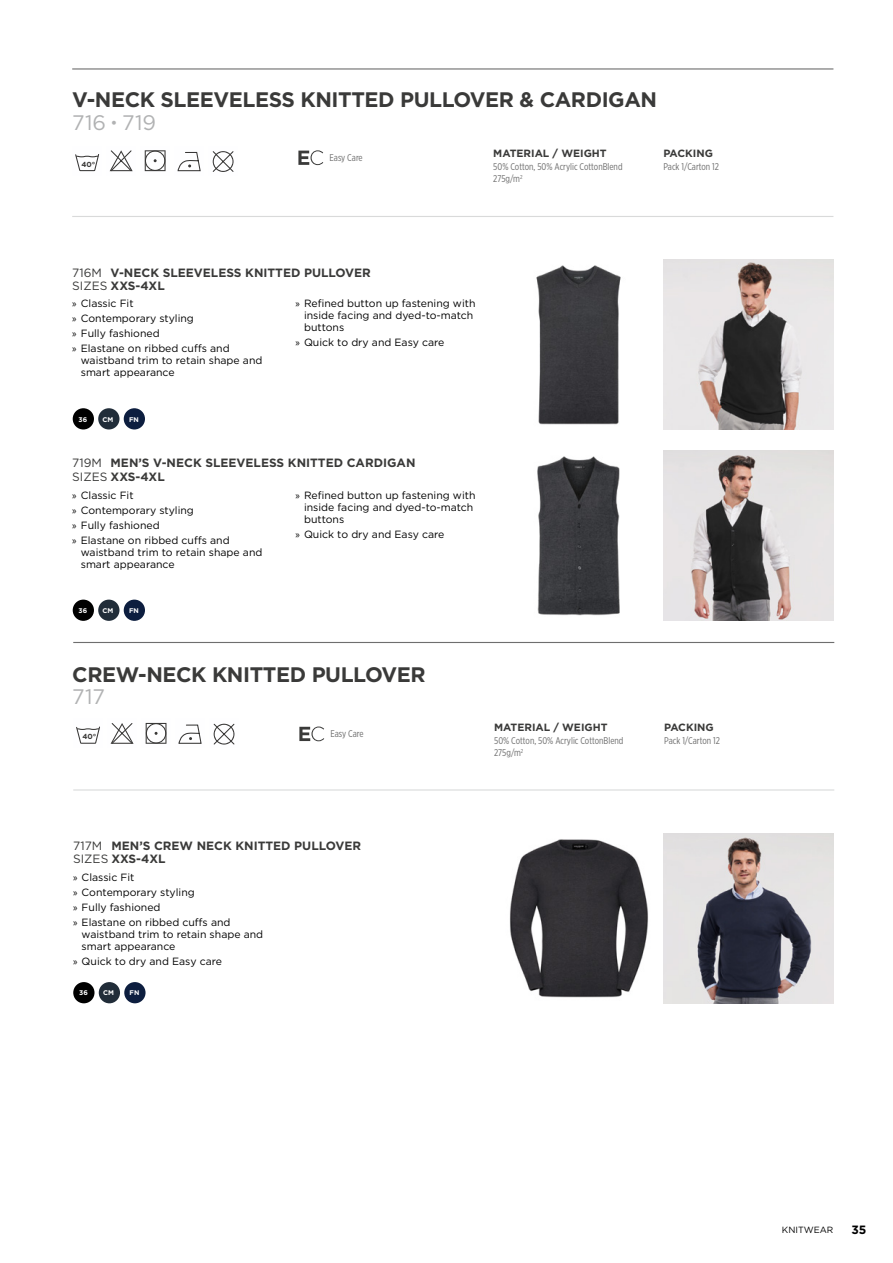
<style>
.page{position:relative;width:893px;height:1263px;background:#fff}
.page>*{position:absolute;margin:0;border:0;box-sizing:border-box;transform-origin:0 0}
.t1{font:700 21px/22.5px "Gotham";letter-spacing:-.02em;color:#3a3a39}
.t2{font:21px "Gotham";color:#b1b2b3}
.t3{font:700 12px/13.5px "Gotham";color:#3a3a39}
.t4{font:700 12px "Gotham";color:#000}
.t5{font:10.5px/15px "Gotham";color:#000}
.t6{font:700 10.5px "Gotham";color:#3a3a39}
.t7{font:9.75px/11.7px "Gotham X Narrow";color:#6e6e6e}
.t8{font:9px "Gotham";color:#000}
.t9{font:700 7.35px "Gotham";color:#383736}
.t10{font:700 6.75px "Gotham";color:#fff}
.s1{font-weight:400;color:#b1b2b3}
.s2{font-weight:400;font-size:15px;color:#b1b2b3}
.s3{font-weight:400}
.s4{font-family:"Myriad Pro"}
</style>
<div class="page">
<div style="left:73px;top:982px;width:22px;height:21px;background:#000;border-radius:50%"></div>
<div style="left:124px;top:982px;width:22px;height:21px;background:#0d1e3f;border-radius:50%"></div>
<div style="left:99px;top:982px;width:21px;height:21px;background:#212d39;border-radius:50%"></div>
<div style="left:73px;top:600px;width:21px;height:21px;background:#000;border-radius:50%"></div>
<div style="left:124px;top:600px;width:21px;height:21px;background:#0d1e3f;border-radius:50%"></div>
<div style="left:98px;top:600px;width:21px;height:21px;background:#212d39;border-radius:50%"></div>
<div style="left:73px;top:408px;width:21px;height:21px;background:#000;border-radius:50%"></div>
<div style="left:124px;top:408px;width:21px;height:21px;background:#0d1e3f;border-radius:50%"></div>
<div style="left:98px;top:408px;width:21px;height:21px;background:#212d39;border-radius:50%"></div>
<hr style="left:72px;top:68px;width:761px;height:2px;background:#6e6e6e">
<hr style="left:72px;top:216px;width:761px;height:1px;background:#d9dada">
<hr style="left:73px;top:642px;width:761px;height:1px;background:#6e6e6e">
<hr style="left:73px;top:789px;width:761px;height:1px;background:#d9dada">
<svg style="left:76px;top:726px;width:24px;height:18px"></svg>
<svg style="left:213px;top:723px;width:22px;height:22px"></svg>
<svg style="left:111px;top:723px;width:23px;height:21px"></svg>
<svg style="left:178px;top:724px;width:24px;height:20px"></svg>
<svg style="left:145px;top:722px;width:22px;height:22px"></svg>
<svg style="left:146px;top:723px;width:20px;height:21px"></svg>
<div style="left:146px;top:723px;width:20px;height:20px;border:1px solid #383736;border-radius:50%"></div>
<svg style="left:75px;top:154px;width:25px;height:18px"></svg>
<svg style="left:212px;top:151px;width:22px;height:21px"></svg>
<svg style="left:110px;top:150px;width:23px;height:22px"></svg>
<svg style="left:177px;top:151px;width:24px;height:21px"></svg>
<svg style="left:145px;top:150px;width:21px;height:21px"></svg>
<div style="left:145px;top:151px;width:20px;height:20px;border:1px solid #383736;border-radius:50%"></div>
<svg style="left:298px;top:150px;width:25px;height:15px"></svg>
<svg style="left:299px;top:726px;width:25px;height:15px"></svg>
<img style="left:509px;top:833px;width:324px;height:170px">
<img style="left:536px;top:259px;width:297px;height:170px">
<img style="left:537px;top:451px;width:296px;height:170px">
<h1 class="t1" style="left:72px;top:88px;width:586px">V-NECK SLEEVELESS KNITTED PULLOVER &amp; CARDIGAN<br><span class="s1">716</span> <span class="s2">•</span> <span class="s1">719</span></h1>
<p class="t6" style="left:493px;top:147px;width:115px">MATERIAL / WEIGHT</p>
<p class="t7" style="left:493px;top:161px;width:131px">50% Cotton, 50% Acrylic CottonBlend<br>275g/m<sup>2</sup></p>
<p class="t7" style="left:330px;top:152px;width:35px">Easy Care</p>
<p class="t9" style="left:81px;top:159px;width:15px">40°</p>
<p class="t6" style="left:663px;top:147px;width:51px">PACKING</p>
<p class="t7" style="left:663px;top:161px;width:57px">Pack 1/Carton 12</p>
<p class="t3" style="left:72px;top:265px;width:300px"><span class="s3">716M</span> V-NECK SLEEVELESS KNITTED PULLOVER<br><span class="s3">SIZES</span> XXS-4XL</p>
<p class="t5" style="left:72px;top:295px;width:159px"><span class="s4">»</span> Classic Fit<br><span class="s4">»</span> Contemporary styling<br><span class="s4">»</span> Fully fashioned<br><span class="s4">»</span> Elastane on ribbed cuffs and</p>
<p class="t5" style="left:81px;top:354px;width:183px;line-height:12px">waistband trim to retain shape and smart appearance</p>
<p class="t10" style="left:79px;top:415px;width:10px">36</p>
<p class="t10" style="left:103px;top:415px;width:12px">CM</p>
<p class="t10" style="left:129px;top:415px;width:11px">FN</p>
<p class="t5" style="left:304px;top:297px;width:173px;line-height:12px;text-indent:-9px"><span class="s4">»</span> Refined button up fastening with inside facing and dyed-to-match buttons</p>
<p class="t5" style="left:296px;top:334px;width:150px"><span class="s4">»</span> Quick to dry and Easy care</p>
<p class="t3" style="left:72px;top:456px;width:345px"><span class="s3">719M</span> MEN’S V-NECK SLEEVELESS KNITTED CARDIGAN<br><span class="s3">SIZES</span> XXS-4XL</p>
<p class="t5" style="left:72px;top:487px;width:159px"><span class="s4">»</span> Classic Fit<br><span class="s4">»</span> Contemporary styling<br><span class="s4">»</span> Fully fashioned<br><span class="s4">»</span> Elastane on ribbed cuffs and</p>
<p class="t5" style="left:81px;top:546px;width:183px;line-height:12px">waistband trim to retain shape and smart appearance</p>
<p class="t10" style="left:79px;top:606px;width:10px">36</p>
<p class="t10" style="left:103px;top:606px;width:12px">CM</p>
<p class="t10" style="left:129px;top:606px;width:11px">FN</p>
<p class="t5" style="left:304px;top:489px;width:173px;line-height:12px;text-indent:-9px"><span class="s4">»</span> Refined button up fastening with inside facing and dyed-to-match buttons</p>
<p class="t5" style="left:296px;top:526px;width:150px"><span class="s4">»</span> Quick to dry and Easy care</p>
<h1 class="t1" style="left:72px;top:663px;width:355px">CREW-NECK KNITTED PULLOVER</h1>
<h1 class="t2" style="left:72px;top:683px;width:34px">717</h1>
<p class="t9" style="left:82px;top:732px;width:15px">40°</p>
<p class="t7" style="left:330px;top:728px;width:35px">Easy Care</p>
<p class="t6" style="left:494px;top:720px;width:115px">MATERIAL / WEIGHT</p>
<p class="t7" style="left:494px;top:735px;width:131px">50% Cotton, 50% Acrylic CottonBlend<br>275g/m<sup>2</sup></p>
<p class="t3" style="left:73px;top:838px;width:289px"><span class="s3">717M</span> MEN’S CREW NECK KNITTED PULLOVER<br><span class="s3">SIZES</span> XXS-4XL</p>
<p class="t5" style="left:73px;top:870px;width:159px"><span class="s4">»</span> Classic Fit<br><span class="s4">»</span> Contemporary styling<br><span class="s4">»</span> Fully fashioned<br><span class="s4">»</span> Elastane on ribbed cuffs and</p>
<p class="t5" style="left:82px;top:928px;width:183px;line-height:12px">waistband trim to retain shape and smart appearance</p>
<p class="t5" style="left:73px;top:954px;width:150px"><span class="s4">»</span> Quick to dry and Easy care</p>
<p class="t10" style="left:79px;top:988px;width:10px">36</p>
<p class="t10" style="left:103px;top:988px;width:12px">CM</p>
<p class="t10" style="left:130px;top:988px;width:11px">FN</p>
<p class="t6" style="left:664px;top:720px;width:51px">PACKING</p>
<p class="t7" style="left:664px;top:735px;width:57px">Pack 1/Carton 12</p>
<p class="t8" style="left:782px;top:1224px;width:53px">KNITWEAR</p>
<p class="t4" style="left:851px;top:1221px;width:16px">35</p>
</div>
